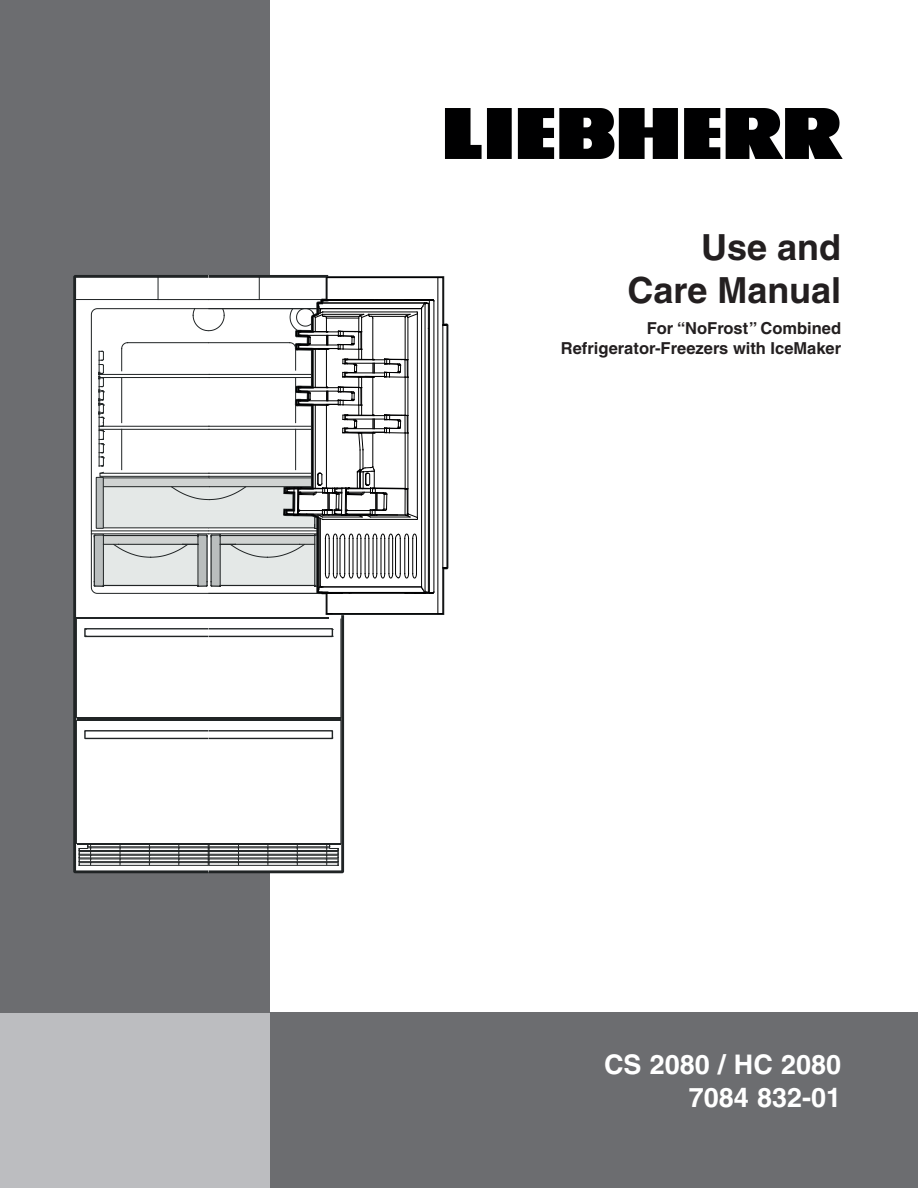
<style>
.page{position:relative;width:918px;height:1188px;background:#fff}
.page>*{position:absolute;margin:0;border:0;box-sizing:border-box;transform-origin:0 0}
.t1{font:700 36px/43.2px "Helvetica";color:#231f20;text-align:right}
.t2{font:700 27px/32.4px "Helvetica";color:#fff;text-align:right}
.t3{font:700 16.5px/19.8px "Helvetica";color:#231f20;text-align:right}
</style>
<div class="page">
<svg style="left:445px;top:108px;width:398px;height:51px"></svg>
<div style="left:255px;top:1012px;width:663px;height:176px;background:#6c6d70"></div>
<div style="left:0;top:984px;width:270px;height:204px;background:#bcbdc0"></div>
<div style="left:0;top:0;width:270px;height:1012px;background:#6c6d70"></div>
<svg style="left:209px;top:275px;width:135px;height:598px"></svg>
<svg style="left:208px;top:844px;width:131px;height:22px;background:#878989"></svg>
<svg style="left:208px;top:730px;width:125px;height:9px"></svg>
<svg style="left:208px;top:628px;width:125px;height:9px"></svg>
<svg style="left:73px;top:275px;width:135px;height:598px;background:#e5e5e5"></svg>
<svg style="left:93px;top:276px;width:355px;height:338px"></svg>
<h1 class="t1" style="left:628px;top:225px;width:215px">Use and<br>Care Manual</h1>
<p class="t3" style="left:561px;top:318px;width:282px">For “NoFrost” Combined<br>Refrigerator-Freezers with IceMaker</p>
<h2 class="t2" style="left:604px;top:1048px;width:239px">CS 2080 / HC 2080<br>7084 832-01</h2>
</div>
